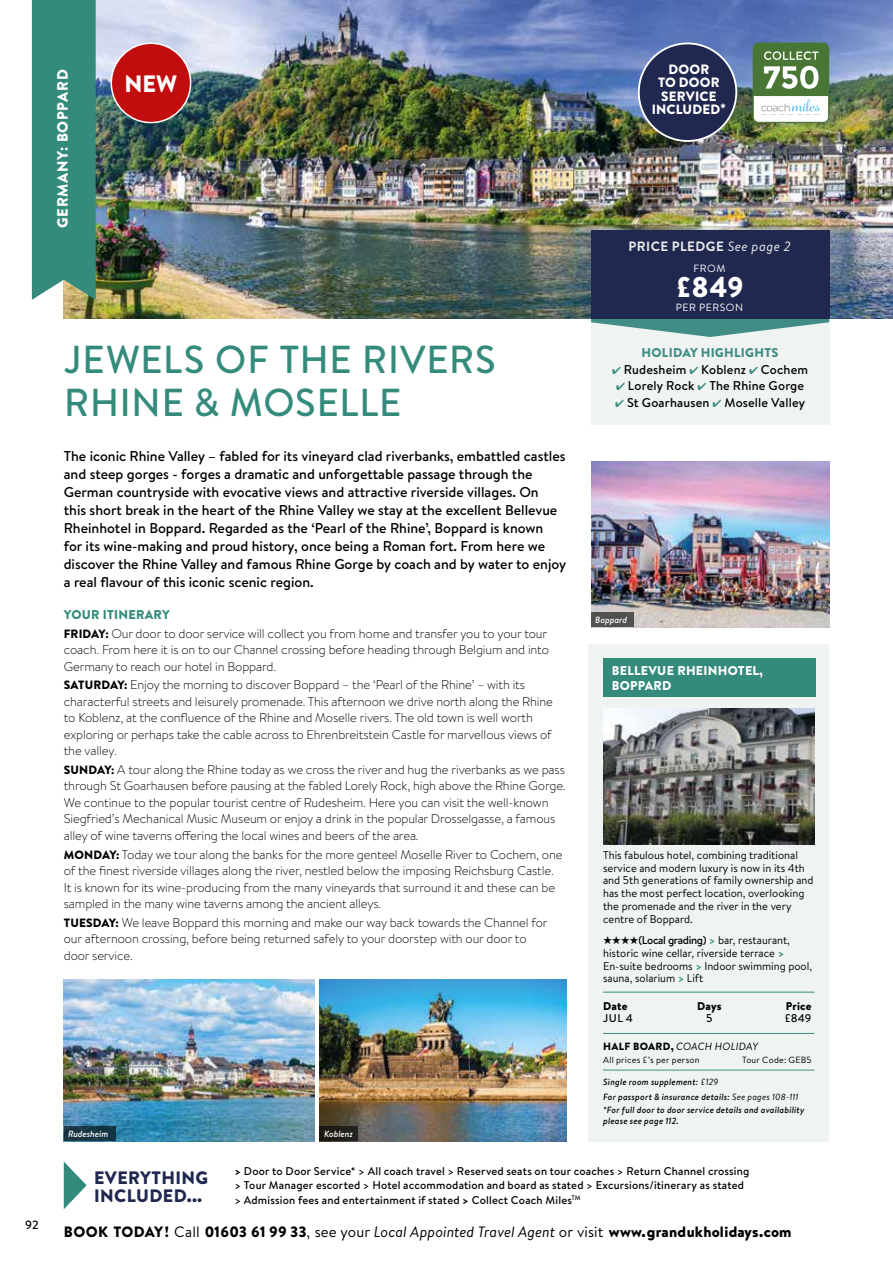
<style>
.page{position:relative;width:893px;height:1263px;background:#fff}
.page>*{position:absolute;margin:0;border:0;box-sizing:border-box;transform-origin:0 0}
.t1{font:500 39px/43.5px "Brandon Text";letter-spacing:.025em;color:#348b7c}
.t2{font:900 28.5px "Brandon Text";color:#fff}
.t3{font:900 23.7px "Brandon Text";color:#fff}
.t4{font:900 18px/18px "Brandon Text";letter-spacing:.02em;color:#20284f}
.t5{font:900 15px "Brandon Text";letter-spacing:.005em;color:#000}
.t6{font:900 15px "Brandon Text";letter-spacing:.045em;color:#fff}
.t7{font:500 14.25px/18px "Brandon Text";color:#000}
.t8{font:900 13.5px/13.5px "Brandon Text";letter-spacing:.01em;color:#fff;text-align:center}
.t9{font:700 13.5px "Brandon Text";letter-spacing:.03em;color:#ededed}
.t10{font:300 12.75px/16.5px "Brandon Text";letter-spacing:-.01em;color:#000}
.t11{font:500 12.75px "Brandon Text";letter-spacing:.01em;color:#000}
.t12{font:900 12.75px/15px "Brandon Text";letter-spacing:.02em;color:#fff}
.t13{font:900 12.75px "Brandon Text";letter-spacing:.02em;color:#418d86}
.t14{font:500 12px "Brandon Text";color:#000}
.t15{font:11.25px/12.8px "Brandon Text";color:#000}
.t16{font:500 11.25px/14.2px "Brandon Text";letter-spacing:.02em;color:#000}
.t17{font:900 11.25px "Brandon Text";letter-spacing:.01em;color:#000}
.t18{font:italic 10.5px "Brandon Text";letter-spacing:.02em;color:#000}
.t19{font:10.5px "Brandon Text";letter-spacing:.055em;color:#fff}
.t20{font:italic 500 9px/14.7px "Brandon Text";letter-spacing:.025em;color:#000}
.t21{font:9px "Brandon Text";letter-spacing:.025em;color:#000}
.t22{font:italic 500 9px "Brandon Text";color:#fff}
.s1{font-weight:400;font-style:italic}
.s2{font-weight:900;color:#348b7c}
.s3{font-weight:900;font-size:12px}
.s4{color:#418d86}
.s5{font-weight:500}
.s6{font-weight:700;color:#348b7c}
.s7{font-weight:900;font-style:normal}
.s8{font-weight:400}
.s9{font-weight:900}
</style>
<div class="page">
<img style="left:64px;top:0;width:829px;height:319px">
<div style="left:588px;top:644px;width:241px;height:497px;background:#eff3f2"></div>
<div style="left:603px;top:659px;width:213px;height:38px;background:#348b7c"></div>
<img style="left:603px;top:708px;width:211px;height:136px">
<hr style="left:603px;top:992px;width:211px;height:1px;background:#348b7c">
<hr style="left:603px;top:1033px;width:211px;height:1px;background:#418d86">
<hr style="left:603px;top:1070px;width:211px;height:1px;background:#418d86">
<img style="left:64px;top:979px;width:251px;height:162px">
<img style="left:320px;top:979px;width:246px;height:162px">
<div style="left:64px;top:1126px;width:52px;height:15px;background:#173644"></div>
<div style="left:320px;top:1126px;width:38px;height:15px;background:#201c15"></div>
<div style="left:591px;top:320px;width:238px;height:105px;background:#eff3f2"></div>
<svg style="left:591px;top:319px;width:238px;height:18px"></svg>
<div style="left:591px;top:255px;width:238px;height:64px;background:#20284f"></div>
<div style="left:32px;top:0;width:64px;height:300px;background:#348b7c"></div>
<svg style="left:64px;top:1162px;width:23px;height:47px"></svg>
<img style="left:591px;top:461px;width:238px;height:166px">
<div style="left:591px;top:612px;width:43px;height:15px;background:#525251"></div>
<div style="left:111px;top:43px;width:80px;height:80px;background:#c20d0e;border-radius:50%"></div>
<div style="left:111px;top:43px;width:80px;height:80px;border:2px solid #fff;border-radius:50%"></div>
<div style="left:753px;top:43px;width:76px;height:75px;background:#4a7635;border-radius:6px"></div>
<svg style="left:764px;top:51px;width:54px;height:9px"></svg>
<svg style="left:753px;top:96px;width:76px;height:27px;background:#e8efec"></svg>
<svg style="left:764px;top:66px;width:54px;height:23px"></svg>
<div style="left:639px;top:43px;width:97px;height:98px;background:#20284f;border-radius:50%"></div>
<div style="left:638px;top:43px;width:99px;height:99px;border:2px solid #fff;border-radius:50%"></div>
<div style="left:591px;top:230px;width:238px;height:26px;background:#20284f"></div>
<p class="t14" style="left:25px;top:1216px;width:15px">92</p>
<p class="t6" style="left:52px;top:228px;width:160px;rotate:-90deg">GERMANY: BOPPARD</p>
<h3 class="t3" style="left:124px;top:67px;width:54px">NEW</h3>
<p class="t8" style="left:652px;top:62px;width:76px">DOOR<br>TO DOOR<br>SERVICE<br>INCLUDED*</p>
<p class="t9" style="left:629px;top:237px;width:164px">PRICE PLEDGE <span class="s1">See page 2</span></p>
<p class="t19" style="left:693px;top:261px;width:34px">FROM</p>
<h2 class="t2" style="left:675px;top:267px;width:70px">£849</h2>
<p class="t19" style="left:676px;top:300px;width:69px">PER PERSON</p>
<h1 class="t1" style="left:64px;top:337px;width:433px">JEWELS OF THE RIVERS<br>RHINE &amp; MOSELLE</h1>
<p class="t7" style="left:64px;top:447px;width:504px">The iconic Rhine Valley – fabled for its vineyard clad riverbanks, embattled castles and steep gorges - forges a dramatic and unforgettable passage through the German countryside with evocative views and attractive riverside villages. On<br>this short break in the heart of the Rhine Valley we stay at the excellent Bellevue Rheinhotel in Boppard. Regarded as the ‘Pearl of the Rhine’, Boppard is known<br>for its wine-making and proud history, once being a Roman fort. From here we discover the Rhine Valley and famous Rhine Gorge by coach and by water to enjoy a real flavour of this iconic scenic region.</p>
<p class="t10" style="left:64px;top:605px;width:485px;line-height:18.6px"><span class="s2">YOUR ITINERARY<br></span><span class="s3">FRIDAY:</span> Our door to door service will collect you from home and transfer you to your tour</p>
<p class="t10" style="left:64px;top:641px;width:487px">coach. From here it is on to our Channel crossing before heading through Belgium and into<br>Germany to reach our hotel in Boppard.</p>
<p class="t10" style="left:64px;top:676px;width:491px"><span class="s3">SATURDAY:</span> Enjoy the morning to discover Boppard – the ‘Pearl of the Rhine’ – with its characterful streets and leisurely promenade. This afternoon we drive north along the Rhine to Koblenz, at the confluence of the Rhine and Moselle rivers. The old town is well worth exploring or perhaps take the cable across to Ehrenbreitstein Castle for marvellous views of the valley.</p>
<p class="t10" style="left:64px;top:761px;width:503px"><span class="s3">SUNDAY:</span> A tour along the Rhine today as we cross the river and hug the riverbanks as we pass through St Goarhausen before pausing at the fabled Lorely Rock, high above the Rhine Gorge.<br>We continue to the popular tourist centre of Rudesheim. Here you can visit the well-known Siegfried’s Mechanical Music Museum or enjoy a drink in the popular Drosselgasse, a famous alley of wine taverns offering the local wines and beers of the area.</p>
<p class="t10" style="left:64px;top:845px;width:500px"><span class="s3">MONDAY:</span> Today we tour along the banks for the more genteel Moselle River to Cochem, one of the finest riverside villages along the river, nestled below the imposing Reichsburg Castle.<br>It is known for its wine-producing from the many vineyards that surround it and these can be sampled in the many wine taverns among the ancient alleys.</p>
<p class="t10" style="left:64px;top:913px;width:485px"><span class="s3">TUESDAY:</span> We leave Boppard this morning and make our way back towards the Channel for our afternoon crossing, before being returned safely to your doorstep with our door to door service.</p>
<p class="t22" style="left:68px;top:1128px;width:42px">Rudesheim</p>
<p class="t22" style="left:324px;top:1128px;width:30px">Koblenz</p>
<p class="t13" style="left:642px;top:344px;width:138px">HOLIDAY HIGHLIGHTS</p>
<p class="t11" style="left:612px;top:360px;width:198px"><span class="s4">✔</span> Rudesheim <span class="s4">✔</span> Koblenz <span class="s4">✔</span> Cochem</p>
<p class="t11" style="left:616px;top:377px;width:189px"><span class="s4">✔</span> Lorely Rock <span class="s4">✔</span> The Rhine Gorge</p>
<p class="t11" style="left:615px;top:393px;width:191px"><span class="s4">✔</span> St Goarhausen <span class="s4">✔</span> Moselle Valley</p>
<p class="t22" style="left:595px;top:613px;width:33px">Boppard</p>
<p class="t12" style="left:612px;top:663px;width:153px">BELLEVUE RHEINHOTEL,<br>BOPPARD</p>
<p class="t15" style="left:603px;top:848px;width:212px">This fabulous hotel, combining traditional service and modern luxury is now in its 4th and 5th generations of family ownership and has the most perfect location, overlooking the promenade and the river in the very centre of Boppard.</p>
<p class="t15" style="left:603px;top:933px;width:210px">★★★★<span class="s5">(Local grading)</span> <span class="s6">&gt;</span> bar, restaurant, historic wine cellar, riverside terrace <span class="s6">&gt; </span>En-suite bedrooms <span class="s6">&gt;</span> Indoor swimming pool, sauna, solarium <span class="s6">&gt;</span> Lift</p>
<p class="t17" style="left:603px;top:998px;width:26px">Date</p>
<p class="t17" style="left:697px;top:998px;width:26px">Days</p>
<p class="t17" style="left:786px;top:998px;width:27px">Price</p>
<p class="t16" style="left:603px;top:1010px;width:31px">JUL 4</p>
<p class="t16" style="left:706px;top:1010px;width:8px">5</p>
<p class="t16" style="left:784px;top:1010px;width:29px">£849</p>
<p class="t18" style="left:603px;top:1039px;width:156px"><span class="s7">HALF BOARD,</span> COACH HOLIDAY</p>
<p class="t21" style="left:603px;top:1053px;width:98px">All prices £’s per person</p>
<p class="t21" style="left:742px;top:1053px;width:71px">Tour Code: GEB5</p>
<p class="t20" style="left:603px;top:1074px;width:197px">Single room supplement: <span class="s8">£129<br></span>For passport &amp; insurance details: <span class="s8">See pages 108-111</span></p>
<p class="t20" style="left:603px;top:1105px;width:203px;line-height:10.5px">*For full door to door service details and availability please see page 112.</p>
<h3 class="t4" style="left:94px;top:1168px;width:115px">EVERYTHING<br>INCLUDED...</h3>
<p class="t16" style="left:234px;top:1164px;width:516px"><span class="s9">&gt;</span> Door to Door Service* &gt; All coach travel &gt; Reserved seats on tour coaches &gt; Return Channel crossing &gt; Tour Manager escorted &gt; Hotel accommodation and board as stated &gt; Excursions/itinerary as stated &gt; Admission fees and entertainment if stated <span class="s9">&gt;</span> Collect Coach Miles<sup>TM</sup></p>
<p class="t5" style="left:64px;top:1222px;width:729px">BOOK TODAY! <span class="s8">Call</span> 01603 61 99 33<span class="s8">, see your</span> <span class="s1">Local Appointed Travel Agent</span> <span class="s8">or visit</span> www.grandukholidays.com</p>
</div>
